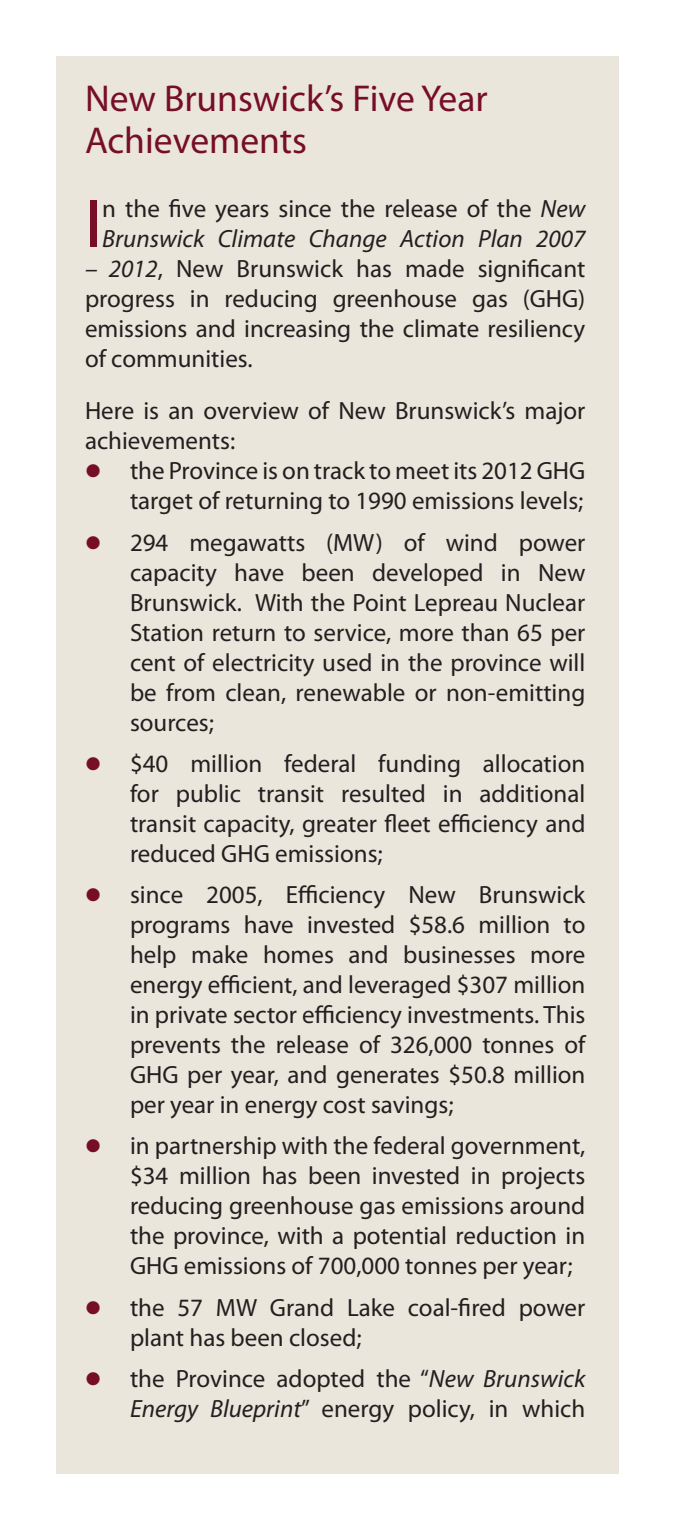
<style>
.page{position:relative;width:675px;height:1530px;background:#fff}
.page>*{position:absolute;margin:0;border:0;box-sizing:border-box;transform-origin:0 0}
.t1{font:69.5px "Myriad Pro";color:#770e28}
.t2{font:37.5px/42.5px "Myriad Pro";color:#770e28}
.t3{font:25px/30px "Myriad Pro";color:#231f20;text-align:justify}
.t4{font:italic 25px/30px "Myriad Pro";color:#231f20}
.s1{font-style:normal}
.s2{font-style:italic}
</style>
<div class="page">
<div style="left:56px;top:56px;width:563px;height:1418px;background:#eae6db"></div>
<h2 class="t2" style="left:85px;top:76px;width:404px">New Brunswick’s Five Year<br>Achievements</h2>
<h1 class="t1" style="left:85px;top:181px;width:18px">I</h1>
<p class="t4" style="left:102px;top:193px;width:485px"><span class="s1">n the five years since the release of the</span> New<br>Brunswick Climate Change Action Plan 2007</p>
<p class="t3" style="left:85px;top:253px;width:502px"><span class="s2">– 2012</span>, New Brunswick has made significant progress in reducing greenhouse gas (GHG) emissions and increasing the climate resiliency of communities.</p>
<p class="t3" style="left:85px;top:396px;width:502px">Here is an overview of New Brunswick’s major achievements:</p>
<p class="t3" style="left:130px;top:456px;width:457px">the Province is on track to meet its 2012 GHG target of returning to 1990 emissions levels;</p>
<p class="t3" style="left:130px;top:527px;width:457px">294 megawatts (MW) of wind power capacity have been developed in New Brunswick. With the Point Lepreau Nuclear Station return to service, more than 65 per cent of electricity used in the province will be from clean, renewable or non-emitting sources;</p>
<p class="t3" style="left:130px;top:748px;width:457px">$40 million federal funding allocation for public transit resulted in additional transit capacity, greater fleet efficiency and reduced GHG emissions;</p>
<p class="t3" style="left:130px;top:879px;width:457px">since 2005, Efficiency New Brunswick programs have invested $58.6 million to help make homes and businesses more energy efficient, and leveraged $307 million in private sector efficiency investments. This prevents the release of 326,000 tonnes of GHG per year, and generates $50.8 million per year in energy cost savings;</p>
<p class="t3" style="left:130px;top:1131px;width:457px">in partnership with the federal government, $34 million has been invested in projects reducing greenhouse gas emissions around the province, with a potential reduction in GHG emissions of 700,000 tonnes per year;</p>
<p class="t3" style="left:130px;top:1292px;width:457px">the 57 MW Grand Lake coal-fired power plant has been closed;</p>
<p class="t3" style="left:130px;top:1363px;width:457px">the Province adopted the “<span class="s2">New Brunswick<br>Energy Blueprint</span>” energy policy, in which</p>
</div>
